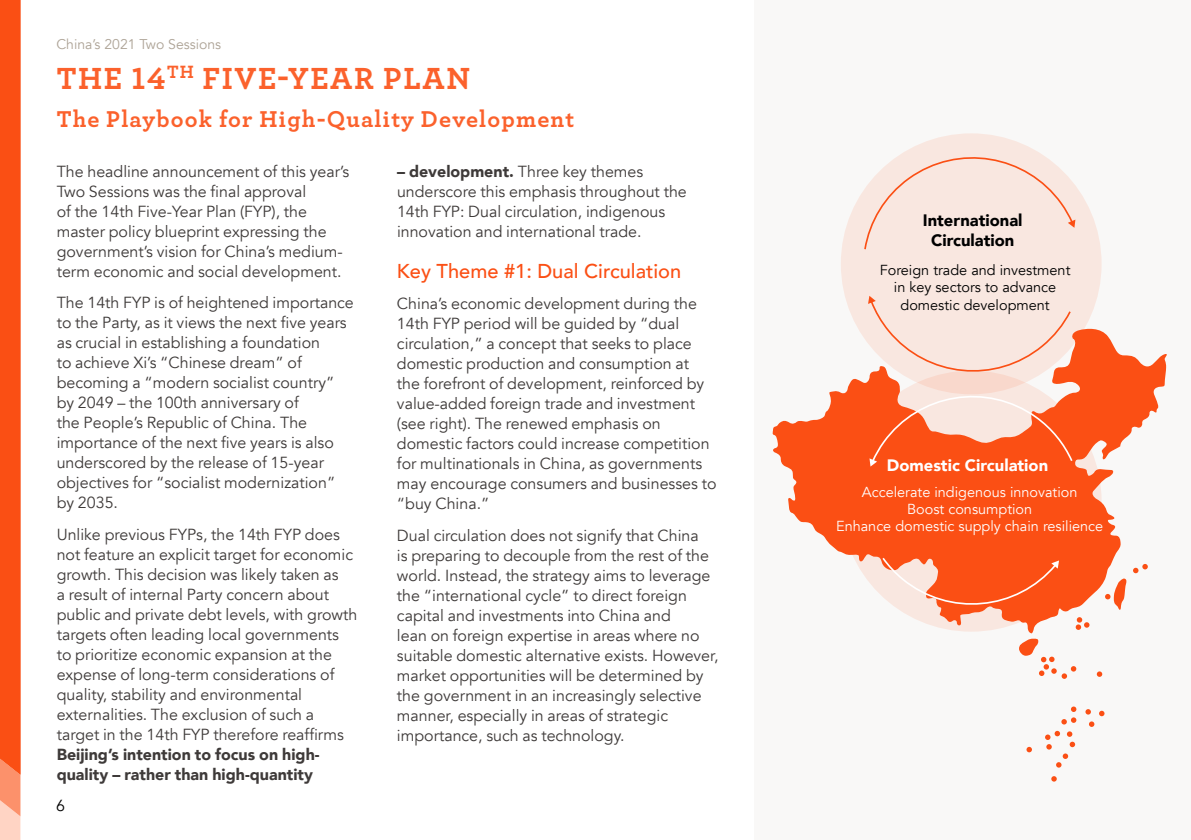
<style>
.page{position:relative;width:1191px;height:840px;background:#fff}
.page>*{position:absolute;margin:0;border:0;box-sizing:border-box;transform-origin:0 0}
.t1{font:700 32px "Archer";letter-spacing:.05em;color:#fb612c}
.t2{font:700 24px "Archer";letter-spacing:.05em;color:#fb612c}
.t3{font:500 20px "Avenir";color:#fb4f14}
.t4{font:900 16.6px/19.8px "Avenir";color:#000;text-align:center}
.t5{font:900 16.6px "Avenir";color:#fff}
.t6{font:16px/20px "Avenir";color:#3e3a39}
.t7{font:900 16px/20px "Avenir";color:#3e3a39}
.t8{font:16px "Avenir";color:#000}
.t9{font:14.4px/17.4px "Avenir";color:#fff;text-align:center}
.t10{font:14.4px/17.4px "Avenir";color:#000;text-align:center}
.t11{font:14px "Avenir";color:#ada396}
.s1{font-weight:900}
</style>
<div class="page">
<svg style="left:0;top:0;width:20px;height:839px;background:#fa571f"></svg>
<div style="left:754px;top:0;width:437px;height:839px;background:#f9f8f7"></div>
<svg style="left:772px;top:327px;width:395px;height:306px"></svg>
<svg style="left:1096px;top:671px;width:6px;height:5px"></svg>
<svg style="left:1075px;top:616px;width:14px;height:13px"></svg>
<svg style="left:1019px;top:638px;width:57px;height:40px"></svg>
<svg style="left:1026px;top:746px;width:6px;height:6px"></svg>
<svg style="left:1051px;top:776px;width:5px;height:5px"></svg>
<svg style="left:1045px;top:730px;width:30px;height:37px"></svg>
<svg style="left:1061px;top:717px;width:15px;height:7px"></svg>
<svg style="left:1071px;top:706px;width:5px;height:5px"></svg>
<svg style="left:1085px;top:709px;width:6px;height:5px"></svg>
<svg style="left:1089px;top:721px;width:5px;height:5px"></svg>
<svg style="left:1099px;top:710px;width:5px;height:5px"></svg>
<svg style="left:1105px;top:578px;width:22px;height:32px"></svg>
<svg style="left:1133px;top:563px;width:14px;height:10px"></svg>
<div style="left:840px;top:133px;width:261px;height:261px;background:#f9e7e0;border-radius:50%"></div>
<div style="left:840px;top:370px;width:261px;height:261px;background:#fb4f14;border-radius:50%"></div>
<svg style="left:863px;top:141px;width:212px;height:109px"></svg>
<svg style="left:868px;top:296px;width:206px;height:170px"></svg>
<svg style="left:880px;top:558px;width:179px;height:61px"></svg>
<p class="t11" style="left:56px;top:35px;width:166px">China’s 2021 Two Sessions</p>
<h1 class="t1" style="left:57px;top:53px;width:415px">THE 14<sup>TH</sup> FIVE-YEAR PLAN</h1>
<h2 class="t2" style="left:57px;top:100px;width:519px">The Playbook for High-Quality Development</h2>
<p class="t6" style="left:57px;top:161px;width:294px">The headline announcement of this year’s Two Sessions was the final approval<br>of the 14th Five-Year Plan (FYP), the master policy blueprint expressing the government’s vision for China’s medium&shy;term economic and social development.</p>
<p class="t6" style="left:57px;top:292px;width:299px">The 14th FYP is of heightened importance to the Party, as it views the next five years as crucial in establishing a foundation<br>to achieve Xi’s “Chinese dream” of becoming a “modern socialist country” by 2049 – the 100th anniversary of<br>the People’s Republic of China. The importance of the next five years is also underscored by the release of 15-year objectives for “socialist modernization” by 2035.</p>
<p class="t6" style="left:57px;top:524px;width:302px">Unlike previous FYPs, the 14th FYP does not feature an explicit target for economic growth. This decision was likely taken as<br>a result of internal Party concern about public and private debt levels, with growth targets often leading local governments to prioritize economic expansion at the expense of long-term considerations of quality, stability and environmental externalities. The exclusion of such a target in the 14th FYP therefore reaffirms</p>
<p class="t7" style="left:57px;top:743px;width:264px">Beijing’s intention to focus on high&shy;quality – rather than high-quantity</p>
<p class="t6" style="left:397px;top:161px;width:291px"><span class="s1">– development.</span> Three key themes underscore this emphasis throughout the 14th FYP: Dual circulation, indigenous innovation and international trade.</p>
<p class="t3" style="left:397px;top:253px;width:286px">Key Theme #1: Dual Circulation</p>
<p class="t6" style="left:397px;top:293px;width:321px">China’s economic development during the 14th FYP period will be guided by “dual circulation,” a concept that seeks to place domestic production and consumption at<br>the forefront of development, reinforced by value-added foreign trade and investment (see right). The renewed emphasis on domestic factors could increase competition for multinationals in China, as governments may encourage consumers and businesses to “buy China.”</p>
<p class="t6" style="left:397px;top:525px;width:323px">Dual circulation does not signify that China<br>is preparing to decouple from the rest of the world. Instead, the strategy aims to leverage the “international cycle” to direct foreign capital and investments into China and<br>lean on foreign expertise in areas where no suitable domestic alternative exists. However, market opportunities will be determined by the government in an increasingly selective manner, especially in areas of strategic importance, such as technology.</p>
<p class="t8" style="left:56px;top:795px;width:10px">6</p>
<p class="t4" style="left:923px;top:210px;width:101px">International<br>Circulation</p>
<p class="t10" style="left:879px;top:261px;width:192px">Foreign trade and investment in key sectors to advance domestic development</p>
<p class="t5" style="left:887px;top:451px;width:163px">Domestic Circulation</p>
<p class="t9" style="left:836px;top:483px;width:269px">Accelerate indigenous innovation<br>Boost consumption<br>Enhance domestic supply chain resilience</p>
</div>
